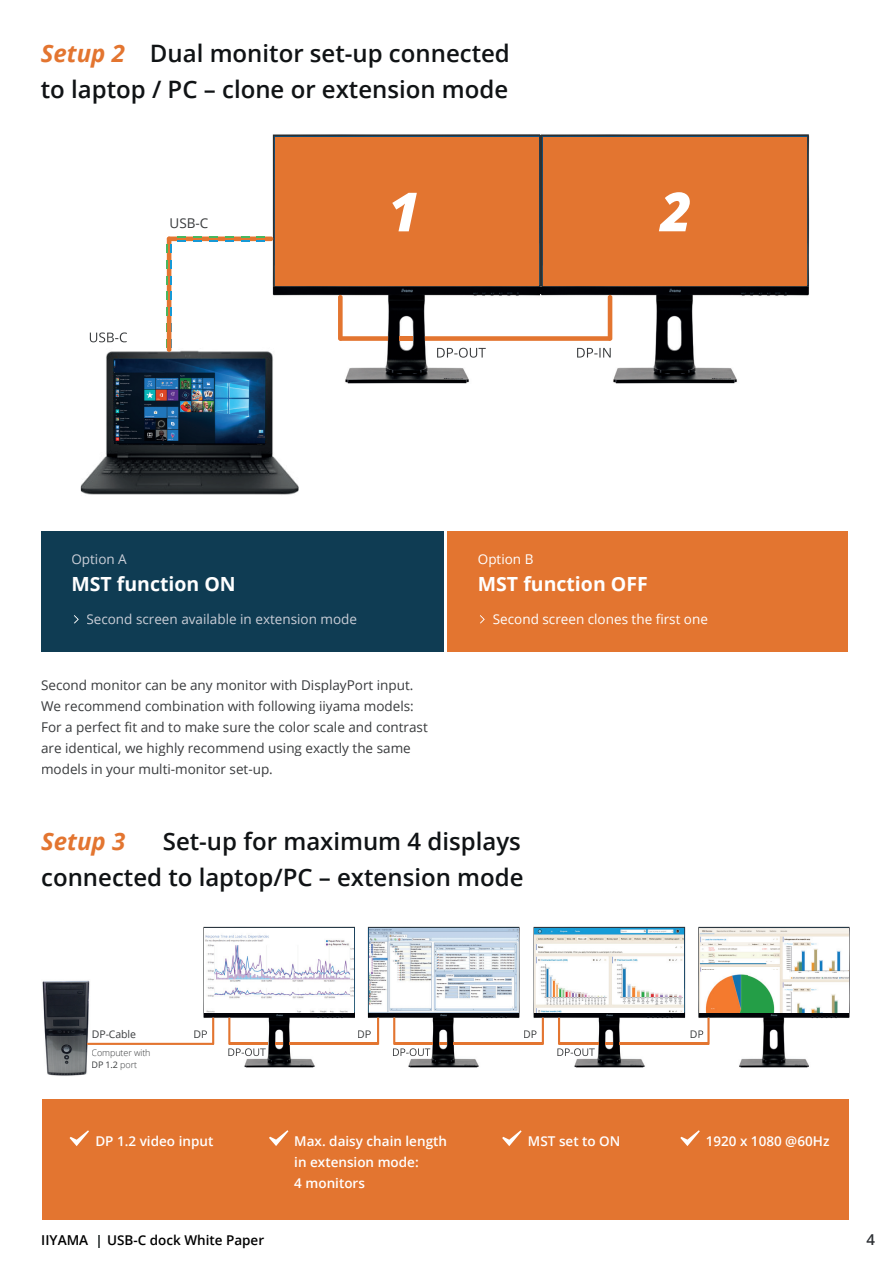
<style>
.page{position:relative;width:893px;height:1263px;background:#fff}
.page>*{position:absolute;margin:0;border:0;box-sizing:border-box;transform-origin:0 0}
.t1{font:italic 800 54px "Open Sans";color:#fff}
.t2{font:600 24px/36px "Open Sans";color:#101315}
.t3{font:italic 700 24px "Open Sans";color:#e37530}
.t4{font:700 19.5px "Open Sans";color:#fff}
.t5{font:600 15px "Open Sans";color:#2c2f33}
.t6{font:13.5px/21px "Open Sans";color:#393b3d}
.t7{font:600 13.5px/21px "Open Sans";color:#fff}
.t8{font:13.5px "Open Sans";color:#cbcfd8}
.t9{font:13.5px "Open Sans";color:#fff}
.t10{font:600 13.5px "Open Sans";color:#000001}
.t11{font:10.5px "Open Sans";letter-spacing:-.01em;color:#393b3d}
.t12{font:300 9px/12px "Open Sans";letter-spacing:-.01em;color:#393b3d}
.s1{font-weight:700;font-style:italic;color:#e37530}
.s2{font-weight:400}
.s3{font-size:13.65px}
</style>
<div class="page">
<div style="left:42px;top:1099px;width:806px;height:120px;background:#e37530"></div>
<img style="left:273px;top:134px;width:267px;height:250px">
<img style="left:81px;top:316px;width:218px;height:179px">
<div style="left:338px;top:295px;width:5px;height:46px;background:#e37530;border-radius:2px"></div>
<div style="left:340px;top:336px;width:48px;height:5px;background:#e37530"></div>
<div style="left:400px;top:336px;width:13px;height:5px;background:#e37530"></div>
<svg style="left:166px;top:339px;width:6px;height:9px"></svg>
<svg style="left:166px;top:324px;width:6px;height:8px"></svg>
<hr style="left:167px;top:237px;width:4px;height:115px;background:#e37530;border-radius:2px">
<hr style="left:167px;top:237px;width:106px;height:4px;background:#e37530;border-radius:2px">
<svg style="left:166px;top:308px;width:6px;height:8px"></svg>
<svg style="left:166px;top:292px;width:6px;height:8px"></svg>
<svg style="left:166px;top:276px;width:6px;height:8px"></svg>
<svg style="left:166px;top:260px;width:6px;height:8px"></svg>
<svg style="left:166px;top:244px;width:6px;height:8px"></svg>
<svg style="left:209px;top:236px;width:9px;height:6px"></svg>
<svg style="left:225px;top:236px;width:9px;height:6px"></svg>
<svg style="left:241px;top:236px;width:8px;height:6px"></svg>
<svg style="left:178px;top:236px;width:8px;height:6px"></svg>
<svg style="left:194px;top:236px;width:8px;height:6px"></svg>
<svg style="left:257px;top:236px;width:8px;height:6px"></svg>
<div style="left:275px;top:137px;width:264px;height:149px;background:#e37530"></div>
<img style="left:540px;top:134px;width:269px;height:250px">
<div style="left:543px;top:137px;width:263px;height:149px;background:#e37530"></div>
<svg style="left:98px;top:1235px;width:1px;height:13px"></svg>
<div style="left:425px;top:336px;width:185px;height:5px;background:#e37530"></div>
<hr style="left:608px;top:295px;width:4px;height:46px;background:#e37530;border-radius:2px">
<img style="left:114px;top:360px;width:151px;height:83px">
<img style="left:90px;top:332px;width:37px;height:10px">
<img style="left:437px;top:348px;width:49px;height:10px">
<img style="left:577px;top:348px;width:35px;height:9px">
<div style="left:41px;top:531px;width:402px;height:120px;background:#0f3c53"></div>
<div style="left:448px;top:531px;width:400px;height:120px;background:#e37530"></div>
<svg style="left:74px;top:615px;width:5px;height:9px"></svg>
<svg style="left:480px;top:615px;width:5px;height:9px"></svg>
<img style="left:203px;top:926px;width:152px;height:141px">
<img style="left:204px;top:928px;width:149px;height:84px">
<img style="left:368px;top:926px;width:152px;height:141px">
<img style="left:369px;top:928px;width:149px;height:84px">
<img style="left:533px;top:926px;width:152px;height:141px">
<img style="left:535px;top:928px;width:148px;height:84px">
<img style="left:698px;top:926px;width:152px;height:141px">
<img style="left:699px;top:928px;width:149px;height:84px">
<img style="left:42px;top:980px;width:48px;height:96px">
<svg style="left:680px;top:1130px;width:20px;height:16px"></svg>
<svg style="left:269px;top:1130px;width:19px;height:16px"></svg>
<svg style="left:70px;top:1130px;width:19px;height:16px"></svg>
<svg style="left:502px;top:1130px;width:20px;height:16px"></svg>
<hr style="left:619px;top:1043px;width:89px;height:2px;background:#e37530">
<hr style="left:454px;top:1043px;width:89px;height:2px;background:#e37530">
<hr style="left:289px;top:1043px;width:89px;height:2px;background:#e37530">
<svg style="left:605px;top:1043px;width:8px;height:2px"></svg>
<hr style="left:559px;top:1043px;width:39px;height:2px;background:#e37530">
<hr style="left:394px;top:1043px;width:39px;height:2px;background:#e37530">
<hr style="left:229px;top:1043px;width:39px;height:2px;background:#e37530">
<hr style="left:87px;top:1043px;width:127px;height:2px;background:#e37530">
<svg style="left:440px;top:1043px;width:7px;height:2px"></svg>
<svg style="left:275px;top:1043px;width:7px;height:2px"></svg>
<hr style="left:707px;top:1017px;width:3px;height:28px;background:#e37530">
<hr style="left:558px;top:1017px;width:2px;height:28px;background:#e37530">
<hr style="left:542px;top:1017px;width:2px;height:28px;background:#e37530">
<hr style="left:393px;top:1017px;width:2px;height:28px;background:#e37530">
<hr style="left:377px;top:1017px;width:2px;height:28px;background:#e37530">
<hr style="left:228px;top:1017px;width:2px;height:28px;background:#e37530">
<hr style="left:212px;top:1017px;width:2px;height:28px;background:#e37530">
<svg style="left:698px;top:1030px;width:5px;height:8px"></svg>
<svg style="left:533px;top:1030px;width:3px;height:8px"></svg>
<svg style="left:368px;top:1030px;width:3px;height:8px"></svg>
<svg style="left:203px;top:1030px;width:4px;height:8px"></svg>
<img style="left:557px;top:1048px;width:38px;height:8px">
<img style="left:393px;top:1048px;width:37px;height:8px">
<img style="left:228px;top:1048px;width:38px;height:8px">
<svg style="left:183px;top:445px;width:12px;height:8px"></svg>
<hr style="left:540px;top:135px;width:1px;height:151px;background:#2d3131">
<p class="t2" style="left:41px;top:35px;width:471px"><span class="s1">Setup 2</span> Dual monitor set-up connected to laptop / PC – clone or extension mode</p>
<p class="t6" style="left:170px;top:212px;width:40px">USB-C</p>
<p class="t1" style="left:388px;top:171px;width:33px">1</p>
<p class="t1" style="left:660px;top:171px;width:33px">2</p>
<p class="t8" style="left:71px;top:549px;width:57px">Option A</p>
<p class="t9" style="left:478px;top:549px;width:57px">Option B</p>
<p class="t4" style="left:71px;top:571px;width:166px">MST function ON</p>
<p class="t4" style="left:478px;top:571px;width:171px">MST function OFF</p>
<p class="t8" style="left:86px;top:610px;width:272px">Second screen available in extension mode</p>
<p class="t9" style="left:493px;top:610px;width:217px">Second screen clones the first one</p>
<p class="t6" style="left:41px;top:674px;width:388px">Second monitor can be any monitor with DisplayPort input.<br>We recommend combination with following iiyama models:<br>For a perfect fit and to make sure the color scale and contrast are identical, we highly recommend using exactly the same models in your multi-monitor set-up.</p>
<p class="t2" style="left:41px;top:823px;width:484px;text-align:right">Set-up for maximum 4 displays connected to laptop/PC – extension mode</p>
<p class="t3" style="left:41px;top:825px;width:86px">Setup 3</p>
<p class="t11" style="left:92px;top:1027px;width:46px">DP-Cable</p>
<p class="t12" style="left:92px;top:1046px;width:61px">Computer with<br><span class="s2">DP 1.2</span> port</p>
<p class="t11" style="left:193px;top:1027px;width:15px">DP</p>
<p class="t11" style="left:357px;top:1027px;width:15px">DP</p>
<p class="t11" style="left:523px;top:1027px;width:15px">DP</p>
<p class="t11" style="left:690px;top:1027px;width:15px">DP</p>
<p class="t7" style="left:294px;top:1130px;width:154px">Max. daisy chain length in extension mode:<br>4 monitors</p>
<p class="t7" style="left:528px;top:1130px;width:94px">MST set to ON</p>
<p class="t7" style="left:95px;top:1130px;width:119px">DP 1.2 video input</p>
<p class="t7" style="left:706px;top:1130px;width:125px">1920 x 1080 @60Hz</p>
<p class="t10" style="left:41px;top:1231px;width:224px"><span class="s3">IIYAMA</span> USB-C dock White Paper</p>
<p class="t5" style="left:866px;top:1229px;width:10px">4</p>
</div>
